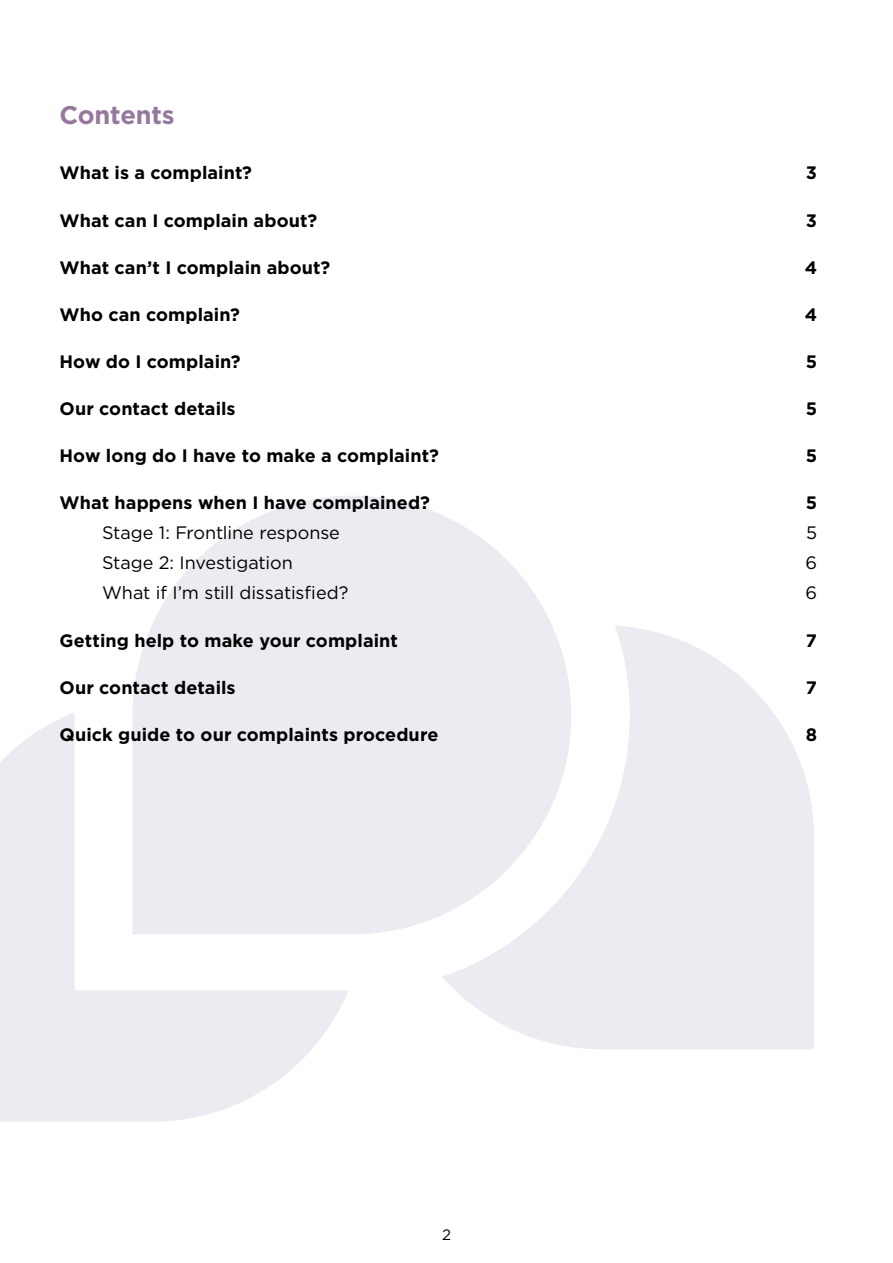
<style>
.page{position:relative;width:893px;height:1263px;background:#fff}
.page>*{position:absolute;margin:0;border:0;box-sizing:border-box;transform-origin:0 0}
.t1{font:700 25.5px "Gotham";letter-spacing:-.01em;color:#96789e}
.t2{font:700 18px "Gotham";letter-spacing:.005em;color:#000}
.t3{font:18px "Gotham";letter-spacing:-.005em;color:#000}
.t4{font:15px "Gotham";color:#000}
</style>
<div class="page">
<svg style="left:133px;top:496px;width:419px;height:438px;fill:#eeeaf1"></svg>
<svg style="left:0;top:712px;width:348px;height:409px;fill:#eeeaf1"></svg>
<svg style="left:442px;top:626px;width:372px;height:423px;fill:#eeeaf1"></svg>
<h1 class="t1" style="left:60px;top:98px;width:117px">Contents</h1>
<p class="t2" style="left:60px;top:161px;width:194px">What is a complaint?</p>
<p class="t2" style="left:806px;top:161px;width:13px">3</p>
<p class="t2" style="left:60px;top:208px;width:259px">What can I complain about?</p>
<p class="t2" style="left:806px;top:208px;width:13px">3</p>
<p class="t2" style="left:60px;top:255px;width:272px">What can’t I complain about?</p>
<p class="t2" style="left:805px;top:255px;width:14px">4</p>
<p class="t2" style="left:60px;top:302px;width:182px">Who can complain?</p>
<p class="t2" style="left:805px;top:302px;width:14px">4</p>
<p class="t2" style="left:60px;top:349px;width:183px">How do I complain?</p>
<p class="t2" style="left:806px;top:349px;width:13px">5</p>
<p class="t2" style="left:60px;top:397px;width:178px">Our contact details</p>
<p class="t2" style="left:806px;top:397px;width:13px">5</p>
<p class="t2" style="left:60px;top:444px;width:381px">How long do I have to make a complaint?</p>
<p class="t2" style="left:806px;top:444px;width:13px">5</p>
<p class="t2" style="left:60px;top:491px;width:372px">What happens when I have complained?</p>
<p class="t2" style="left:806px;top:491px;width:13px">5</p>
<p class="t3" style="left:102px;top:521px;width:239px">Stage 1: Frontline response</p>
<p class="t3" style="left:806px;top:521px;width:13px">5</p>
<p class="t3" style="left:102px;top:551px;width:192px">Stage 2: Investigation</p>
<p class="t3" style="left:805px;top:551px;width:13px">6</p>
<p class="t3" style="left:102px;top:582px;width:248px">What if I’m still dissatisfied?</p>
<p class="t3" style="left:805px;top:582px;width:13px">6</p>
<p class="t2" style="left:60px;top:628px;width:340px">Getting help to make your complaint</p>
<p class="t2" style="left:806px;top:628px;width:13px">7</p>
<p class="t2" style="left:60px;top:675px;width:178px">Our contact details</p>
<p class="t2" style="left:806px;top:675px;width:13px">7</p>
<p class="t2" style="left:60px;top:722px;width:380px">Quick guide to our complaints procedure</p>
<p class="t2" style="left:806px;top:722px;width:13px">8</p>
<p class="t4" style="left:442px;top:1225px;width:10px">2</p>
</div>
